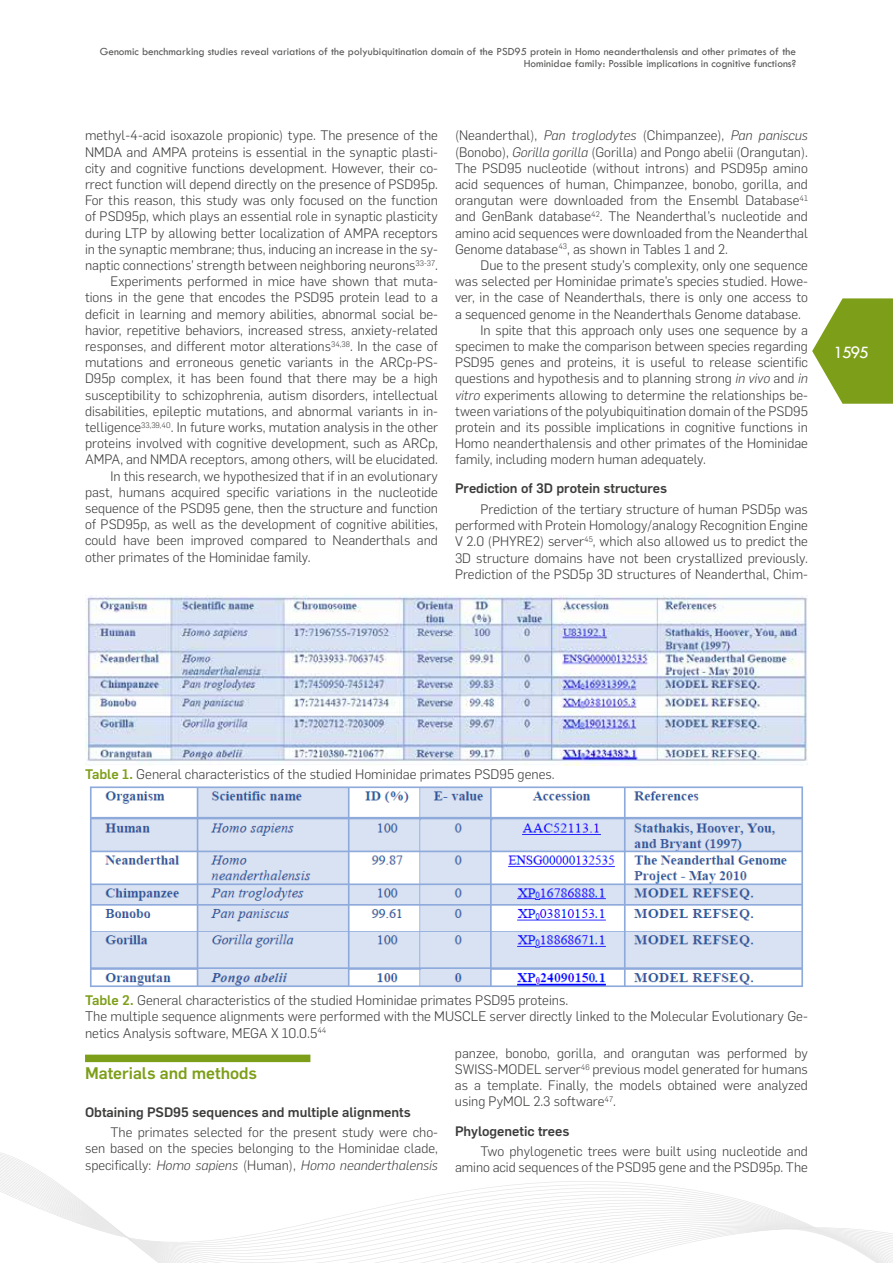
<style>
.page{position:relative;width:893px;height:1263px;background:#fff}
.page>*{position:absolute;margin:0;border:0;box-sizing:border-box;transform-origin:0 0}
.t1{font:18px "Tw Cen";color:#fff}
.t2{font:500 16.5px "Flama";color:#7d9e18}
.t3{font:300 13.65px/16.4px "Flama";color:#3c3c3b}
.t4{font:300 13.5px/16.2px "Flama";color:#3c3c3b;text-align:justify}
.t5{font:500 13.5px "Flama";color:#3c3c3b}
.t6{font:11.25px/12px "Tw Cen";color:#575756;text-align:right}
.s1{font-style:italic}
.s2{font-weight:500;color:#7d9e18}
</style>
<div class="page">
<svg style="left:812px;top:298px;width:81px;height:106px"></svg>
<svg style="left:0;top:1167px;width:893px;height:96px"></svg>
<img style="left:85px;top:595px;width:723px;height:170px">
<img style="left:90px;top:786px;width:713px;height:201px">
<div style="left:85px;top:1054px;width:225px;height:8px;background:#7d9e18"></div>
<p class="t6" style="left:100px;top:46px;width:698px">Genomic benchmarking studies reveal variations of the polyubiquitination domain of the PSD95 protein in Homo neanderthalensis and other primates of the<br>Hominidae family: Possible implications in cognitive functions?</p>
<p class="t4" style="left:85px;top:127px;width:354px">methyl-4-acid isoxazole propionic) type. The presence of the</p>
<p class="t4" style="left:85px;top:143px;width:354px">NMDA and AMPA proteins is essential in the synaptic plasti-</p>
<p class="t4" style="left:85px;top:159px;width:354px">city and cognitive functions development. However, their co-</p>
<p class="t4" style="left:85px;top:175px;width:354px">rrect function will depend directly on the presence of PSD95p.</p>
<p class="t4" style="left:85px;top:192px;width:354px">For this reason, this study was only focused on the function</p>
<p class="t4" style="left:85px;top:208px;width:354px">of PSD95p, which plays an essential role in synaptic plasticity</p>
<p class="t4" style="left:85px;top:224px;width:354px">during LTP by allowing better localization of AMPA receptors</p>
<p class="t4" style="left:85px;top:240px;width:354px">in the synaptic membrane; thus, inducing an increase in the sy-</p>
<p class="t4" style="left:85px;top:256px;width:354px">naptic connections’ strength between neighboring neurons<sup>33-37</sup>.</p>
<p class="t4" style="left:111px;top:273px;width:329px">Experiments performed in mice have shown that muta-</p>
<p class="t4" style="left:85px;top:289px;width:354px">tions in the gene that encodes the PSD95 protein lead to a</p>
<p class="t4" style="left:85px;top:305px;width:354px">deficit in learning and memory abilities, abnormal social be-</p>
<p class="t4" style="left:85px;top:321px;width:354px">havior, repetitive behaviors, increased stress, anxiety-related</p>
<p class="t4" style="left:85px;top:337px;width:354px">responses, and different motor alterations<sup>34,38</sup>. In the case of</p>
<p class="t4" style="left:85px;top:354px;width:354px">mutations and erroneous genetic variants in the ARCp-PS-</p>
<p class="t4" style="left:85px;top:370px;width:354px">D95p complex, it has been found that there may be a high</p>
<p class="t4" style="left:85px;top:386px;width:354px">susceptibility to schizophrenia, autism disorders, intellectual</p>
<p class="t4" style="left:85px;top:402px;width:354px">disabilities, epileptic mutations, and abnormal variants in in-</p>
<p class="t4" style="left:85px;top:418px;width:354px">telligence<sup>33,39,40</sup>. In future works, mutation analysis in the other</p>
<p class="t4" style="left:85px;top:435px;width:354px">proteins involved with cognitive development, such as ARCp,</p>
<p class="t4" style="left:85px;top:451px;width:354px">AMPA, and NMDA receptors, among others, will be elucidated.</p>
<p class="t4" style="left:111px;top:467px;width:329px">In this research, we hypothesized that if in an evolutionary</p>
<p class="t4" style="left:85px;top:483px;width:354px">past, humans acquired specific variations in the nucleotide</p>
<p class="t4" style="left:85px;top:499px;width:354px">sequence of the PSD95 gene, then the structure and function</p>
<p class="t4" style="left:85px;top:516px;width:354px">of PSD95p, as well as the development of cognitive abilities,</p>
<p class="t4" style="left:85px;top:532px;width:354px">could have been improved compared to Neanderthals and</p>
<p class="t4" style="left:85px;top:548px;width:227px">other primates of the Hominidae family.</p>
<p class="t4" style="left:455px;top:127px;width:354px">(Neanderthal), <span class="s1">Pan troglodytes</span> (Chimpanzee), <span class="s1">Pan paniscus </span>(Bonobo), <span class="s1">Gorilla gorilla</span> (Gorilla) and Pongo abelii (Orangutan).<br>The PSD95 nucleotide (without introns) and PSD95p amino acid sequences of human, Chimpanzee, bonobo, gorilla, and orangutan were downloaded from the Ensembl Database<sup>41 </sup>and GenBank database<sup>42</sup>. The Neanderthal’s nucleotide and amino acid sequences were downloaded from the Neanderthal Genome database<sup>43</sup>, as shown in Tables 1 and 2.</p>
<p class="t4" style="left:480px;top:256px;width:329px">Due to the present study’s complexity, only one sequence</p>
<p class="t4" style="left:455px;top:273px;width:354px">was selected per Hominidae primate’s species studied. Howe-</p>
<p class="t4" style="left:455px;top:289px;width:354px">ver, in the case of Neanderthals, there is only one access to</p>
<p class="t4" style="left:455px;top:305px;width:347px">a sequenced genome in the Neanderthals Genome database.</p>
<p class="t4" style="left:480px;top:321px;width:329px">In spite that this approach only uses one sequence by a</p>
<p class="t4" style="left:455px;top:337px;width:354px">specimen to make the comparison between species regarding</p>
<p class="t4" style="left:455px;top:354px;width:354px">PSD95 genes and proteins, it is useful to release scientific</p>
<p class="t4" style="left:455px;top:370px;width:354px">questions and hypothesis and to planning strong <span class="s1">in vivo</span> and <span class="s1">in</span></p>
<p class="t4" style="left:455px;top:386px;width:354px"><span class="s1">vitro</span> experiments allowing to determine the relationships be-</p>
<p class="t4" style="left:455px;top:402px;width:354px">tween variations of the polyubiquitination domain of the PSD95</p>
<p class="t4" style="left:455px;top:418px;width:354px">protein and its possible implications in cognitive functions in</p>
<p class="t4" style="left:455px;top:435px;width:354px">Homo neanderthalensis and other primates of the Hominidae</p>
<p class="t4" style="left:455px;top:451px;width:252px">family, including modern human adequately.</p>
<p class="t5" style="left:455px;top:479px;width:214px">Prediction of 3D protein structures</p>
<p class="t4" style="left:455px;top:500px;width:354px;text-indent:26px">Prediction of the tertiary structure of human PSD5p was performed with Protein Homology/analogy Recognition Engine V 2.0 (PHYRE2) server<sup>45</sup>, which also allowed us to predict the 3D structure domains have not been crystallized previously.<br>Prediction of the PSD5p 3D structures of Neanderthal, Chim-</p>
<h1 class="t1" style="left:833px;top:341px;width:37px">1595</h1>
<p class="t3" style="left:85px;top:765px;width:471px"><span class="s2">Table 1.</span> General characteristics of the studied Hominidae primates PSD95 genes.</p>
<p class="t3" style="left:85px;top:991px;width:724px"><span class="s2">Table 2.</span> General characteristics of the studied Hominidae primates PSD95 proteins.<br>The multiple sequence alignments were performed with the MUSCLE server directly linked to the Molecular Evolutionary Ge&shy;netics Analysis software, MEGA X 10.0.5<sup>44</sup></p>
<p class="t2" style="left:85px;top:1061px;width:174px">Materials and methods</p>
<p class="t5" style="left:85px;top:1102px;width:327px">Obtaining PSD95 sequences and multiple alignments</p>
<p class="t4" style="left:85px;top:1123px;width:354px;text-indent:26px">The primates selected for the present study were cho&shy;sen based on the species belonging to the Hominidae clade, specifically: <span class="s1">Homo sapiens</span> (Human), <span class="s1">Homo neanderthalensis</span></p>
<p class="t4" style="left:455px;top:1044px;width:354px">panzee, bonobo, gorilla, and orangutan was performed by SWISS-MODEL server<sup>46</sup> previous model generated for humans as a template. Finally, the models obtained were analyzed using PyMOL 2.3 software<sup>47</sup>.</p>
<p class="t5" style="left:455px;top:1121px;width:116px">Phylogenetic trees</p>
<p class="t4" style="left:455px;top:1142px;width:354px;text-align:right">Two phylogenetic trees were built using nucleotide and amino acid sequences of the PSD95 gene and the PSD95p. The</p>
</div>
